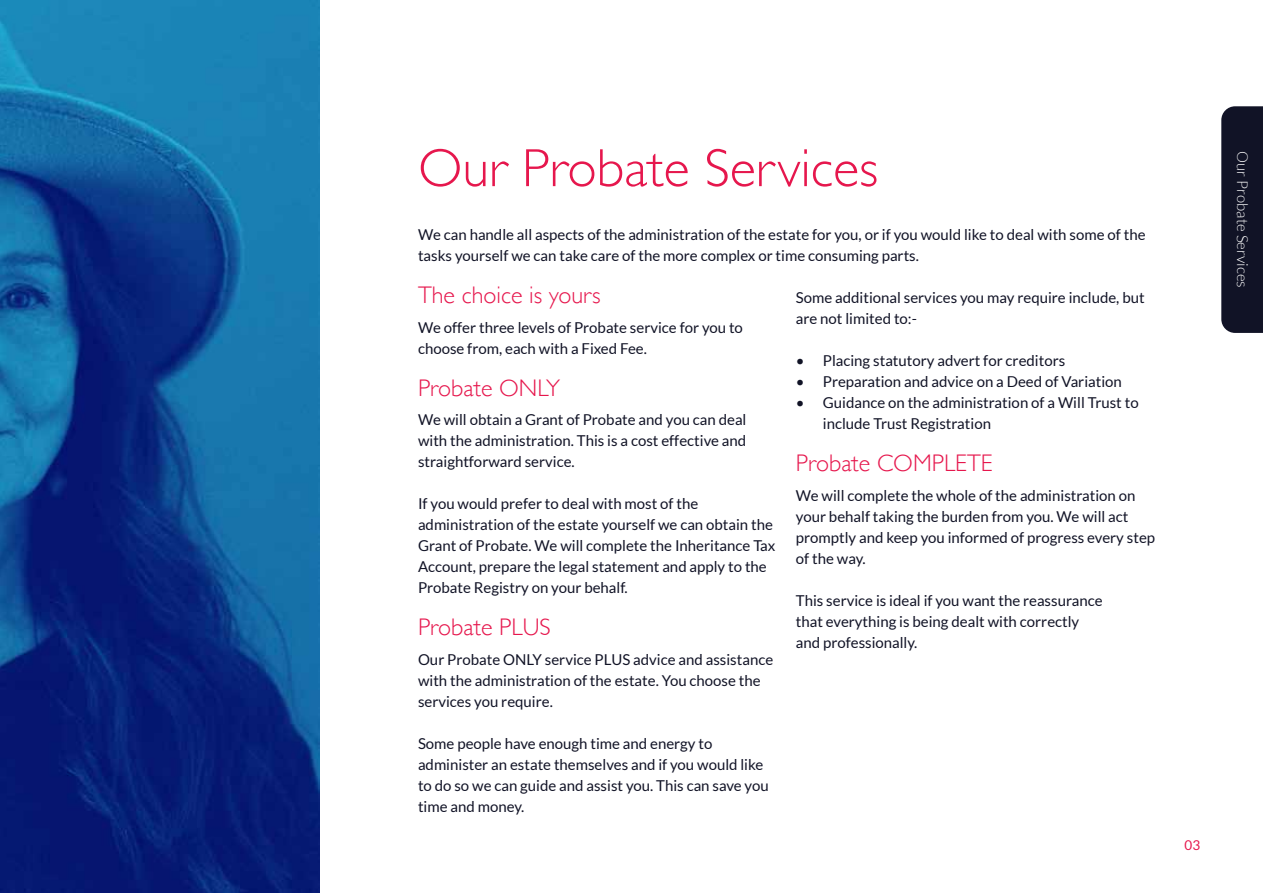
<style>
.page{position:relative;width:1263px;height:893px;background:#fff}
.page>*{position:absolute;margin:0;border:0;box-sizing:border-box;transform-origin:0 0}
.t1{font:300 54px "Gill Sans";color:#e6174d}
.t2{font:300 24px "Gill Sans";color:#e6174d}
.t3{font:15px/21px "Lato";color:#111326}
.t4{font:300 15px "Lato";color:#fff}
.t5{font:13.5px "Lato";color:#e6174d}
</style>
<div class="page">
<img style="left:0;top:0;width:320px;height:893px">
<div style="left:1221px;top:106px;width:42px;height:227px;background:#111326"></div>
<h1 class="t1" style="left:418px;top:126px;width:462px">Our Probate Services</h1>
<p class="t3" style="left:418px;top:224px;width:729px">We can handle all aspects of the administration of the estate for you, or if you would like to deal with some of the tasks yourself we can take care of the more complex or time consuming parts.</p>
<h2 class="t2" style="left:418px;top:276px;width:184px">The choice is yours</h2>
<p class="t3" style="left:418px;top:317px;width:326px">We offer three levels of Probate service for you to choose from, each with a Fixed Fee.</p>
<h2 class="t2" style="left:418px;top:369px;width:144px">Probate ONLY</h2>
<p class="t3" style="left:418px;top:409px;width:330px;text-align:justify">We will obtain a Grant of Probate and you can deal with the administration. This is a cost effective and straightforward service.</p>
<p class="t3" style="left:418px;top:493px;width:359px">If you would prefer to deal with most of the administration of the estate yourself we can obtain the Grant of Probate. We will complete the Inheritance Tax Account, prepare the legal statement and apply to the Probate Registry on your behalf.</p>
<h2 class="t2" style="left:418px;top:608px;width:134px">Probate PLUS</h2>
<p class="t3" style="left:418px;top:649px;width:357px">Our Probate ONLY service PLUS advice and assistance with the administration of the estate. You choose the services you require.</p>
<p class="t3" style="left:418px;top:733px;width:352px">Some people have enough time and energy to administer an estate themselves and if you would like to do so we can guide and assist you. This can save you time and money.</p>
<p class="t3" style="left:796px;top:287px;width:350px">Some additional services you may require include, but are not limited to:-</p>
<p class="t3" style="left:796px;top:350px;width:271px">• Placing statutory advert for creditors</p>
<p class="t3" style="left:796px;top:371px;width:328px">• Preparation and advice on a Deed of Variation</p>
<p class="t3" style="left:823px;top:392px;width:317px;text-indent:-27px">• Guidance on the administration of a Will Trust to include Trust Registration</p>
<h2 class="t2" style="left:796px;top:444px;width:198px">Probate COMPLETE</h2>
<p class="t3" style="left:796px;top:485px;width:361px">We will complete the whole of the administration on your behalf taking the burden from you. We will act promptly and keep you informed of progress every step of the way.</p>
<p class="t3" style="left:796px;top:590px;width:308px">This service is ideal if you want the reassurance that everything is being dealt with correctly and professionally.</p>
<p class="t5" style="left:1184px;top:837px;width:17px">03</p>
<p class="t4" style="left:1251px;top:151px;width:138px;rotate:90deg">Our Probate Services</p>
</div>
